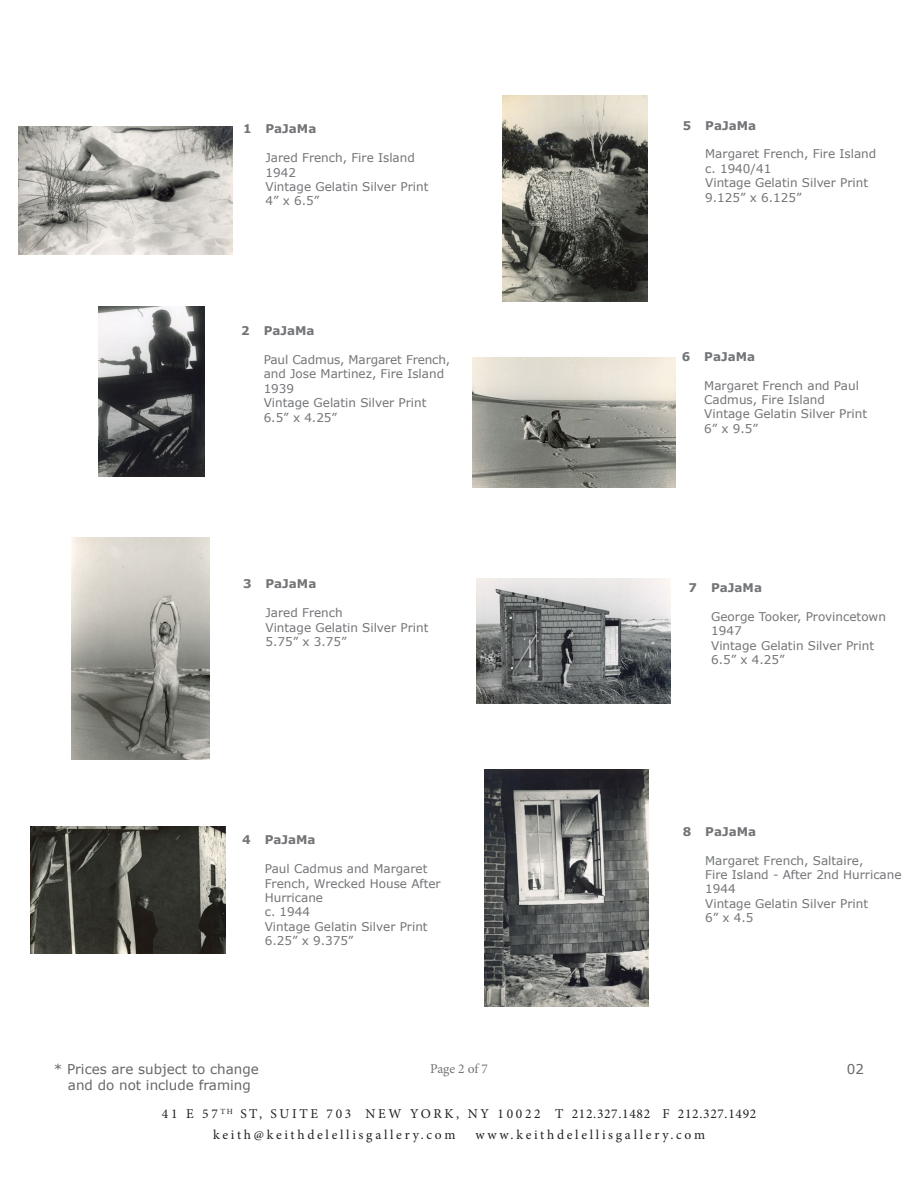
<style>
.page{position:relative;width:918px;height:1188px;background:#fff}
.page>*{position:absolute;margin:0;border:0;box-sizing:border-box;transform-origin:0 0}
.t1{font:13.5px "Minion Pro";letter-spacing:.2em;color:#231f20}
.t2{font:13.5px "Verdana";color:#67676a}
.t3{font:13.5px "Minion Pro";letter-spacing:-.01em;color:#727477}
.t4{font:12px/14.4px "Verdana";color:#727477}
.t5{font:700 12px "Verdana";color:#727477}
</style>
<div class="page">
<img style="left:71px;top:537px;width:138px;height:222px">
<img style="left:477px;top:579px;width:194px;height:124px">
<img style="left:503px;top:95px;width:145px;height:206px">
<img style="left:484px;top:770px;width:165px;height:236px">
<img style="left:472px;top:357px;width:204px;height:130px">
<img style="left:30px;top:827px;width:195px;height:126px">
<img style="left:19px;top:126px;width:213px;height:129px">
<img style="left:99px;top:307px;width:106px;height:170px">
<p class="t5" style="left:243px;top:121px;width:75px">1 PaJaMa</p>
<p class="t4" style="left:266px;top:151px;width:151px">Jared French, Fire Island</p>
<p class="t4" style="left:266px;top:165px;width:32px">1942</p>
<p class="t4" style="left:266px;top:180px;width:164px">Vintage Gelatin Silver Print</p>
<p class="t4" style="left:266px;top:194px;width:55px">4” x 6.5”</p>
<p class="t5" style="left:241px;top:323px;width:75px">2 PaJaMa</p>
<p class="t4" style="left:264px;top:353px;width:188px">Paul Cadmus, Margaret French, and Jose Martinez, Fire Island</p>
<p class="t4" style="left:264px;top:381px;width:32px">1939</p>
<p class="t4" style="left:264px;top:396px;width:164px">Vintage Gelatin Silver Print</p>
<p class="t4" style="left:264px;top:410px;width:75px">6.5” x 4.25”</p>
<p class="t5" style="left:243px;top:576px;width:75px">3 PaJaMa</p>
<p class="t4" style="left:266px;top:606px;width:79px">Jared French</p>
<p class="t4" style="left:266px;top:620px;width:164px">Vintage Gelatin Silver Print</p>
<p class="t4" style="left:266px;top:635px;width:83px">5.75” x 3.75”</p>
<p class="t5" style="left:242px;top:832px;width:75px">4 PaJaMa</p>
<p class="t4" style="left:265px;top:862px;width:178px">Paul Cadmus and Margaret<br>French, Wrecked House After<br>Hurricane</p>
<p class="t4" style="left:265px;top:905px;width:47px">c. 1944</p>
<p class="t4" style="left:265px;top:919px;width:164px">Vintage Gelatin Silver Print</p>
<p class="t4" style="left:265px;top:934px;width:90px">6.25” x 9.375”</p>
<p class="t5" style="left:683px;top:117px;width:75px">5 PaJaMa</p>
<p class="t4" style="left:705px;top:147px;width:173px">Margaret French, Fire Island</p>
<p class="t4" style="left:705px;top:161px;width:68px">c. 1940/41</p>
<p class="t4" style="left:705px;top:176px;width:164px">Vintage Gelatin Silver Print</p>
<p class="t4" style="left:705px;top:190px;width:98px">9.125” x 6.125”</p>
<p class="t5" style="left:682px;top:349px;width:75px">6 PaJaMa</p>
<p class="t4" style="left:704px;top:378px;width:156px">Margaret French and Paul</p>
<p class="t4" style="left:704px;top:393px;width:122px">Cadmus, Fire Island</p>
<p class="t4" style="left:704px;top:407px;width:164px">Vintage Gelatin Silver Print</p>
<p class="t4" style="left:704px;top:421px;width:55px">6” x 9.5”</p>
<p class="t5" style="left:689px;top:580px;width:75px">7 PaJaMa</p>
<p class="t4" style="left:711px;top:610px;width:176px">George Tooker, Provincetown</p>
<p class="t4" style="left:711px;top:624px;width:32px">1947</p>
<p class="t4" style="left:711px;top:638px;width:164px">Vintage Gelatin Silver Print</p>
<p class="t4" style="left:711px;top:653px;width:75px">6.5” x 4.25”</p>
<p class="t5" style="left:683px;top:824px;width:75px">8 PaJaMa</p>
<p class="t4" style="left:705px;top:853px;width:160px">Margaret French, Saltaire,</p>
<p class="t4" style="left:705px;top:868px;width:198px">Fire Island - After 2nd Hurricane</p>
<p class="t4" style="left:705px;top:882px;width:32px">1944</p>
<p class="t4" style="left:705px;top:897px;width:164px">Vintage Gelatin Silver Print</p>
<p class="t4" style="left:705px;top:911px;width:50px">6” x 4.5</p>
<p class="t2" style="left:54px;top:1060px;width:207px">* Prices are subject to change</p>
<p class="t2" style="left:68px;top:1076px;width:184px">and do not include framing</p>
<p class="t3" style="left:430px;top:1060px;width:59px">Page 2 of 7</p>
<p class="t1" style="left:162px;top:1105px;width:596px">41 E 57 <sup>TH</sup> ST, SUITE 703 NEW YORK, NY 10022 T 212.327.1482 F 212.327.1492</p>
<p class="t1" style="left:213px;top:1126px;width:244px">keith@keithdelellisgallery.com</p>
<p class="t1" style="left:475px;top:1126px;width:231px">www.keithdelellisgallery.com</p>
<p class="t2" style="left:847px;top:1060px;width:19px">02</p>
</div>
